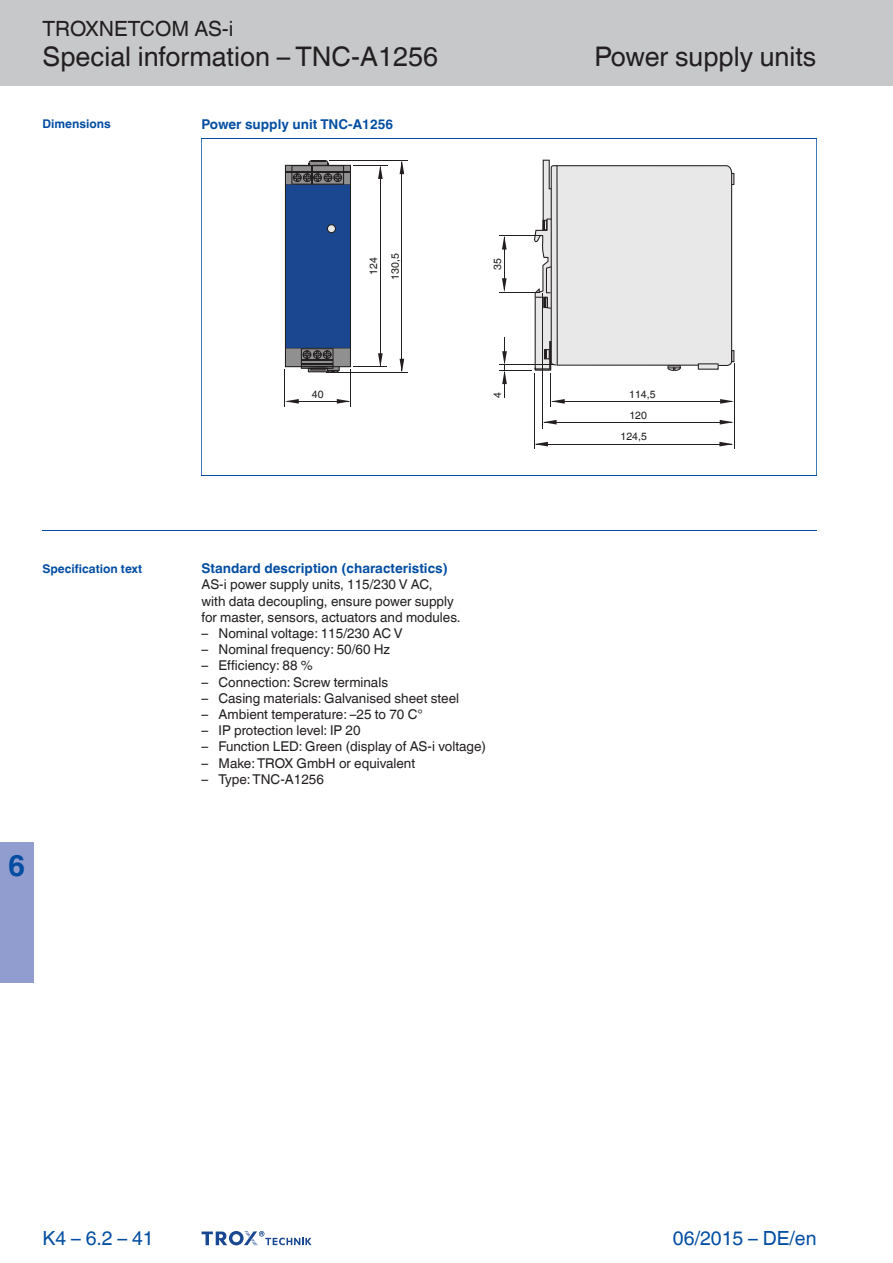
<style>
.page{position:relative;width:893px;height:1263px;background:#fff}
.page>*{position:absolute;margin:0;border:0;box-sizing:border-box;transform-origin:0 0}
.t1{font:700 30px "TROX Helvetica";color:#034ea2}
.t2{font:27px "TROX Helvetica";color:#231f20}
.t3{font:21px "TROX Helvetica";color:#231f20}
.t4{font:19.5px "TROX Helvetica";color:#034ea2}
.t5{font:13.5px/16.2px "TROX Helvetica";color:#231f20}
.t6{font:700 13.5px "TROX Helvetica";color:#034ea2}
.t7{font:700 12px "TROX Helvetica";color:#034ea2}
.t8{font:10.5px/20.9px "TROX Helvetica";color:#1c1c1a;text-align:right}
</style>
<div class="page">
<div style="left:0;top:0;width:893px;height:85px;background:#c6c8ca"></div>
<div style="left:0;top:842px;width:34px;height:140px;background:#929dcf"></div>
<hr style="left:42px;top:530px;width:774px;height:1px;background:#034ea2">
<svg style="left:202px;top:1231px;width:109px;height:15px"></svg>
<svg style="left:534px;top:160px;width:200px;height:211px;background:#e0dfdf"></svg>
<svg style="left:285px;top:160px;width:66px;height:213px;background:#2f5189"></svg>
<hr style="left:550px;top:374px;width:1px;height:33px;background:#231f20">
<hr style="left:734px;top:363px;width:1px;height:86px;background:#231f20">
<hr style="left:553px;top:401px;width:179px;height:1px;background:#231f20">
<svg style="left:551px;top:399px;width:14px;height:5px"></svg>
<svg style="left:720px;top:399px;width:14px;height:5px"></svg>
<hr style="left:542px;top:293px;width:1px;height:135px;background:#231f20">
<hr style="left:545px;top:422px;width:187px;height:1px;background:#231f20">
<svg style="left:543px;top:420px;width:14px;height:5px"></svg>
<svg style="left:720px;top:420px;width:14px;height:5px"></svg>
<hr style="left:534px;top:374px;width:1px;height:75px;background:#231f20">
<hr style="left:536px;top:444px;width:195px;height:1px;background:#231f20">
<svg style="left:535px;top:442px;width:13px;height:4px"></svg>
<svg style="left:719px;top:442px;width:14px;height:4px"></svg>
<hr style="left:285px;top:369px;width:1px;height:37px;background:#231f20">
<hr style="left:350px;top:369px;width:1px;height:38px;background:#231f20">
<hr style="left:287px;top:401px;width:62px;height:1px;background:#231f20">
<svg style="left:285px;top:399px;width:14px;height:5px"></svg>
<svg style="left:337px;top:399px;width:13px;height:5px"></svg>
<hr style="left:329px;top:160px;width:79px;height:1px;background:#231f20">
<hr style="left:327px;top:372px;width:81px;height:1px;background:#231f20">
<hr style="left:353px;top:366px;width:34px;height:1px;background:#231f20">
<hr style="left:353px;top:165px;width:34px;height:1px;background:#231f20">
<hr style="left:380px;top:167px;width:1px;height:198px;background:#231f20">
<svg style="left:378px;top:166px;width:5px;height:13px"></svg>
<svg style="left:378px;top:353px;width:5px;height:13px"></svg>
<hr style="left:402px;top:162px;width:1px;height:209px;background:#231f20">
<svg style="left:399px;top:161px;width:5px;height:13px"></svg>
<svg style="left:399px;top:359px;width:5px;height:13px"></svg>
<hr style="left:499px;top:365px;width:55px;height:1px;background:#231f20">
<hr style="left:499px;top:370px;width:32px;height:1px;background:#231f20">
<svg style="left:502px;top:338px;width:5px;height:60px"></svg>
<hr style="left:499px;top:235px;width:42px;height:1px;background:#231f20">
<hr style="left:499px;top:292px;width:40px;height:1px;background:#231f20">
<hr style="left:504px;top:238px;width:1px;height:52px;background:#231f20">
<svg style="left:502px;top:236px;width:5px;height:14px"></svg>
<svg style="left:502px;top:278px;width:5px;height:14px"></svg>
<hr style="left:201px;top:138px;width:1px;height:338px;background:#034ea2">
<hr style="left:816px;top:138px;width:1px;height:338px;background:#034ea2">
<hr style="left:201px;top:138px;width:615px;height:1px;background:#034ea2">
<hr style="left:201px;top:475px;width:615px;height:1px;background:#034ea2">
<h3 class="t3" style="left:42px;top:12px;width:193px">TROXNETCOM AS-i</h3>
<h2 class="t2" style="left:42px;top:35px;width:397px">Special information – TNC-A1256</h2>
<h2 class="t2" style="left:594px;top:35px;width:223px">Power supply units</h2>
<p class="t7" style="left:42px;top:114px;width:70px">Dimensions</p>
<p class="t6" style="left:202px;top:113px;width:193px">Power supply unit TNC-A1256</p>
<p class="t7" style="left:42px;top:559px;width:101px">Specification text</p>
<h1 class="t1" style="left:8px;top:841px;width:19px">6</h1>
<p class="t8" style="left:362px;top:275px;width:19px;rotate:-90deg">124</p>
<p class="t8" style="left:384px;top:280px;width:28px;rotate:-90deg">130,5</p>
<p class="t8" style="left:486px;top:270px;width:13px;rotate:-90deg">35</p>
<p class="t8" style="left:312px;top:383px;width:13px">40</p>
<p class="t8" style="left:629px;top:382px;width:28px">114,5</p>
<p class="t8" style="left:486px;top:398px;width:7px;rotate:-90deg">4</p>
<p class="t6" style="left:202px;top:557px;width:248px">Standard description (characteristics)</p>
<p class="t5" style="left:202px;top:575px;width:261px">AS-i power supply units, 115/230 V AC,<br>with data decoupling, ensure power supply for master, sensors, actuators and modules.</p>
<p class="t5" style="left:202px;top:624px;width:203px">– Nominal voltage: 115/230 AC V</p>
<p class="t5" style="left:202px;top:640px;width:190px">– Nominal frequency: 50/60 Hz</p>
<p class="t5" style="left:202px;top:656px;width:113px">– Efficiency: 88 %</p>
<p class="t5" style="left:202px;top:672px;width:188px">– Connection: Screw terminals</p>
<p class="t5" style="left:202px;top:688px;width:259px">– Casing materials: Galvanised sheet steel</p>
<p class="t5" style="left:202px;top:705px;width:223px">– Ambient temperature: –25 to 70 C°</p>
<p class="t5" style="left:202px;top:721px;width:160px">– IP protection level: IP 20</p>
<p class="t5" style="left:202px;top:737px;width:286px">– Function LED: Green (display of AS-i voltage)</p>
<p class="t5" style="left:202px;top:753px;width:215px">– Make: TROX GmbH or equivalent</p>
<p class="t5" style="left:202px;top:769px;width:124px">– Type: TNC-A1256</p>
<p class="t8" style="left:620px;top:404px;width:28px">120<br>124,5</p>
<h3 class="t4" style="left:42px;top:1222px;width:113px">K 4 – 6.2 – 41</h3>
<h3 class="t4" style="left:673px;top:1222px;width:145px">06/2015 – DE/en</h3>
</div>
